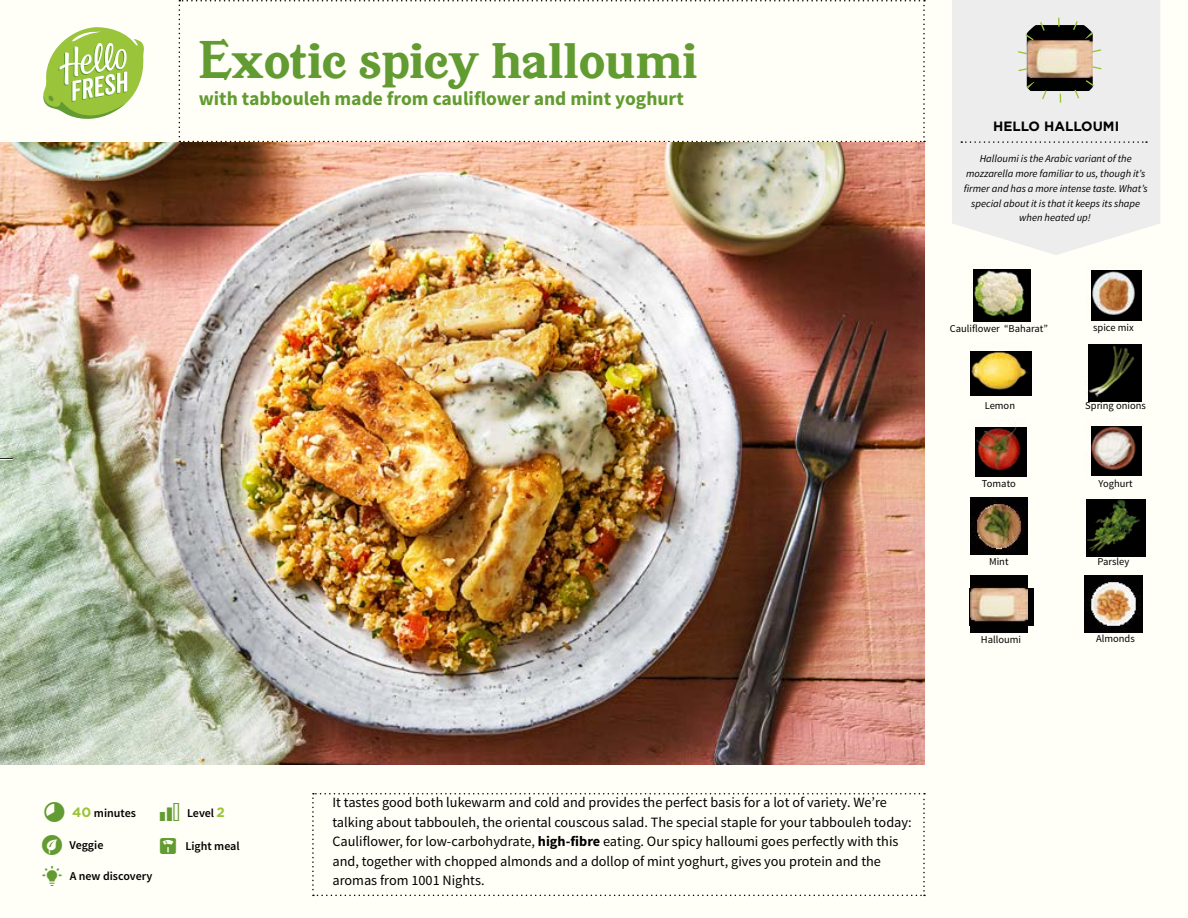
<style>
.page{position:relative;width:1188px;height:918px;background:#fffef7}
.page>*{position:absolute;margin:0;border:0;box-sizing:border-box;transform-origin:0 0}
.t1{font:46.5px "Buena Park JF";color:#619b31}
.t2{font:700 19.5px "Source Sans Pro";color:#619b31}
.t3{font:14.25px/19.5px "Source Sans Pro";color:#000}
.t4{font:700 13.5px "Gotham";color:#000}
.t5{font:600 12px "Source Sans Pro";color:#000}
.t6{font:italic 10.5px/14.7px "Source Sans Pro";color:#000;text-align:center}
.t7{font:10.5px "Source Sans Pro";color:#000}
.s1{font-family:"Gotham";font-weight:700;font-size:13.5px;color:#9ac43a}
.s2{font-weight:700}
</style>
<div class="page">
<img style="left:1085px;top:575px;width:57px;height:57px">
<div style="left:970px;top:588px;width:64px;height:38px;background:#000"></div>
<img style="left:970px;top:575px;width:58px;height:58px">
<img style="left:970px;top:498px;width:58px;height:57px">
<div style="left:1087px;top:500px;width:59px;height:57px;background:#000"></div>
<img style="left:1086px;top:497px;width:56px;height:58px">
<img style="left:1091px;top:426px;width:51px;height:50px">
<img style="left:975px;top:426px;width:52px;height:51px">
<div style="left:971px;top:351px;width:61px;height:44px;background:#000"></div>
<img style="left:970px;top:351px;width:57px;height:45px">
<div style="left:1088px;top:345px;width:54px;height:57px;background:#000"></div>
<img style="left:1085px;top:344px;width:57px;height:53px">
<img style="left:1091px;top:270px;width:51px;height:51px">
<div style="left:973px;top:269px;width:58px;height:53px;background:#000"></div>
<img style="left:970px;top:270px;width:55px;height:47px">
<svg style="left:43px;top:27px;width:101px;height:92px"></svg>
<svg style="left:312px;top:793px;width:613px;height:103px"></svg>
<svg style="left:952px;top:0;width:208px;height:255px;background:#eeeeed"></svg>
<svg style="left:961px;top:141px;width:186px;height:2px"></svg>
<img style="left:1027px;top:25px;width:66px;height:66px">
<div style="left:1017px;top:18px;width:85px;height:85px;border:9px dashed #9ac43a;border-radius:50%"></div>
<svg style="left:179px;top:0;width:746px;height:142px"></svg>
<img style="left:0;top:142px;width:925px;height:623px">
<svg style="left:0;top:458px;width:13px;height:2px"></svg>
<h1 class="t1" style="left:199px;top:28px;width:500px">Exotic spicy halloumi</h1>
<h2 class="t2" style="left:199px;top:86px;width:487px">with tabbouleh made from cauliflower and mint yoghurt</h2>
<p class="t4" style="left:993px;top:117px;width:128px">HELLO HALLOUMI</p>
<p class="t6" style="left:964px;top:152px;width:185px">Halloumi is the Arabic variant of the mozzarella more familiar to us, though it’s firmer and has a more intense taste. What’s special about it is that it keeps its shape when heated up!</p>
<p class="t7" style="left:950px;top:322px;width:100px">Cauliflower “Baharat”</p>
<p class="t7" style="left:1093px;top:321px;width:42px">spice mix</p>
<p class="t7" style="left:985px;top:399px;width:32px">Lemon</p>
<p class="t7" style="left:1085px;top:399px;width:62px">Spring onions</p>
<p class="t7" style="left:982px;top:477px;width:35px">Tomato</p>
<p class="t7" style="left:1098px;top:477px;width:36px">Yoghurt</p>
<p class="t7" style="left:989px;top:555px;width:21px">Mint</p>
<p class="t7" style="left:1098px;top:555px;width:33px">Parsley</p>
<p class="t7" style="left:981px;top:633px;width:42px">Halloumi</p>
<p class="t7" style="left:1096px;top:632px;width:40px">Almonds</p>
<p class="t5" style="left:72px;top:805px;width:65px"><span class="s1">40</span> minutes</p>
<p class="t5" style="left:187px;top:805px;width:39px">Level <span class="s1">2</span></p>
<p class="t3" style="left:332px;top:793px;width:581px">It tastes good both lukewarm and cold and provides the perfect basis for a lot of variety. We’re talking about tabbouleh, the oriental couscous salad. The special staple for your tabbouleh today:<br>Cauliflower, for low-carbohydrate, <span class="s2">high-fibre</span> eating. Our spicy halloumi goes perfectly with this and, together with chopped almonds and a dollop of mint yoghurt, gives you protein and the aromas from 1001 Nights.</p>
<p class="t5" style="left:70px;top:838px;width:35px">Veggie</p>
<p class="t5" style="left:70px;top:868px;width:84px">A new discovery</p>
<p class="t5" style="left:185px;top:839px;width:56px">Light meal</p>
</div>
